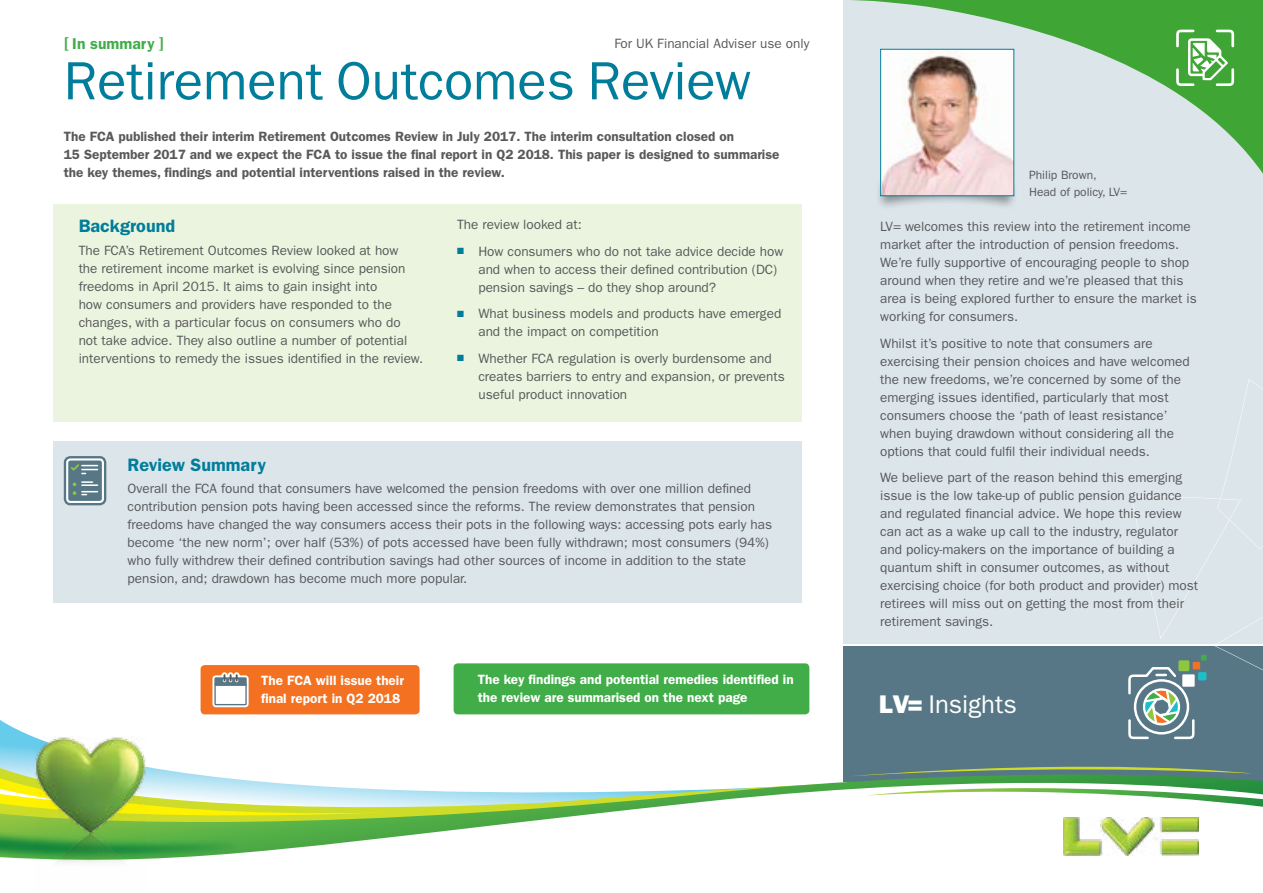
<style>
.page{position:relative;width:1263px;height:893px;background:#fff}
.page>*{position:absolute;margin:0;border:0;box-sizing:border-box;transform-origin:0 0}
.t1{font:54px "ITC Franklin Gothic Std";color:#007d9b}
.t2{font:25.65px "ITC Franklin Gothic Std";color:#fff}
.t3{font:600 18px "ITC Franklin Gothic Std";color:#007d9b}
.t4{font:600 15.75px "ITC Franklin Gothic Std";color:#41ad49}
.t5{font:13.5px/18px "ITC Franklin Gothic Std";color:#58595b}
.t6{font:600 13.5px/18px "ITC Franklin Gothic Std";color:#58595b}
.t7{font:600 13.5px/18px "ITC Franklin Gothic Std";color:#fff}
.t8{font:12px/16.5px "ITC Franklin Gothic Std";color:#58595b}
.s1{color:#007d9b}
.s2{font-family:"ITC Franklin Gothic Std Hvy"}
</style>
<div class="page">
<div style="left:843px;top:0;width:420px;height:643px;background:#dce5ea"></div>
<svg style="left:851px;top:0;width:412px;height:176px"></svg>
<svg style="left:1175px;top:29px;width:60px;height:58px;background:#79c072"></svg>
<div style="left:54px;top:204px;width:747px;height:218px;background:#ebf4de"></div>
<div style="left:843px;top:646px;width:420px;height:136px;background:#577786"></div>
<svg style="left:1127px;top:379px;width:136px;height:361px"></svg>
<svg style="left:0;top:720px;width:35px;height:36px"></svg>
<svg style="left:0;top:756px;width:165px;height:14px"></svg>
<svg style="left:0;top:770px;width:1263px;height:86px"></svg>
<svg style="left:867px;top:784px;width:396px;height:23px"></svg>
<svg style="left:843px;top:766px;width:409px;height:11px"></svg>
<img style="left:0;top:824px;width:289px;height:35px">
<svg style="left:0;top:774px;width:386px;height:50px"></svg>
<img style="left:35px;top:737px;width:111px;height:126px">
<div style="left:876px;top:176px;width:141px;height:35px;background:#000;opacity:.75"></div>
<img style="left:882px;top:51px;width:130px;height:143px">
<div style="left:880px;top:49px;width:134px;height:147px;border:1px solid #007d9b"></div>
<div style="left:454px;top:663px;width:355px;height:51px;background:#41ad49;border-radius:4px"></div>
<div style="left:201px;top:665px;width:219px;height:49px;background:#f37121;border-radius:4px"></div>
<svg style="left:212px;top:672px;width:37px;height:36px"></svg>
<div style="left:53px;top:442px;width:748px;height:161px;background:#dce5ea"></div>
<div style="left:64px;top:456px;width:42px;height:49px;border:7px solid #577786;border-radius:3px"></div>
<div style="left:67px;top:459px;width:36px;height:43px;background:#577786;border-radius:3px"></div>
<div style="left:66px;top:458px;width:38px;height:45px;border:2px solid #fff;border-radius:3px"></div>
<svg style="left:71px;top:464px;width:27px;height:10px"></svg>
<svg style="left:73px;top:481px;width:25px;height:14px"></svg>
<p class="t4" style="left:64px;top:34px;width:102px">[ In summary ]</p>
<p class="t5" style="left:614px;top:34px;width:197px">For UK Financial Adviser use only</p>
<h1 class="t1" style="left:64px;top:50px;width:688px">Retirement Outcomes Review</h1>
<p class="t6" style="left:64px;top:127px;width:717px">The FCA published their interim Retirement Outcomes Review in July 2017. The interim consultation closed on<br>15 September 2017 and we expect the FCA to issue the final report in Q2 2018. This paper is designed to summarise the key themes, findings and potential interventions raised in the review.</p>
<h3 class="t3" style="left:79px;top:216px;width:98px">Background</h3>
<p class="t5" style="left:79px;top:241px;width:346px">The FCA’s Retirement Outcomes Review looked at how<br>the retirement income market is evolving since pension freedoms in April 2015. It aims to gain insight into<br>how consumers and providers have responded to the changes, with a particular focus on consumers who do<br>not take advice. They also outline a number of potential interventions to remedy the issues identified in the review.</p>
<p class="t5" style="left:457px;top:216px;width:126px">The review looked at:</p>
<p class="t5" style="left:478px;top:242px;width:307px;text-indent:-21px"><span class="s1">■</span> How consumers who do not take advice decide how and when to access their defined contribution (DC) pension savings – do they shop around?</p>
<p class="t5" style="left:478px;top:305px;width:304px;text-indent:-21px"><span class="s1">■</span> What business models and products have emerged and the impact on competition</p>
<p class="t5" style="left:478px;top:349px;width:308px;text-indent:-21px"><span class="s1">■</span> Whether FCA regulation is overly burdensome and creates barriers to entry and expansion, or prevents useful product innovation</p>
<h3 class="t3" style="left:128px;top:454px;width:140px">Review Summary</h3>
<p class="t5" style="left:128px;top:480px;width:646px">Overall the FCA found that consumers have welcomed the pension freedoms with over one million defined contribution pension pots having been accessed since the reforms. The review demonstrates that pension freedoms have changed the way consumers access their pots in the following ways: accessing pots early has become ‘the new norm’; over half (53%) of pots accessed have been fully withdrawn; most consumers (94%) who fully withdrew their defined contribution savings had other sources of income in addition to the state pension, and; drawdown has become much more popular.</p>
<p class="t7" style="left:261px;top:671px;width:144px">The FCA will issue their final report in Q2 2018</p>
<p class="t7" style="left:478px;top:671px;width:317px">The key findings and potential remedies identified in the review are summarised on the next page</p>
<p class="t8" style="left:1029px;top:167px;width:100px">Philip Brown,<br>Head of policy, LV=</p>
<p class="t5" style="left:880px;top:218px;width:318px">LV= welcomes this review into the retirement income market after the introduction of pension freedoms.<br>We’re fully supportive of encouraging people to shop around when they retire and we’re pleased that this area is being explored further to ensure the market is working for consumers.</p>
<p class="t5" style="left:880px;top:334px;width:311px">Whilst it’s positive to note that consumers are exercising their pension choices and have welcomed the new freedoms, we’re concerned by some of the emerging issues identified, particularly that most consumers choose the ‘path of least resistance’ when buying drawdown without considering all the options that could fulfil their individual needs.</p>
<p class="t5" style="left:880px;top:469px;width:319px">We believe part of the reason behind this emerging issue is the low take-up of public pension guidance and regulated financial advice. We hope this review can act as a wake up call to the industry, regulator and policy-makers on the importance of building a quantum shift in consumer outcomes, as without exercising choice (for both product and provider) most retirees will miss out on getting the most from their retirement savings.</p>
<h2 class="t2" style="left:879px;top:690px;width:139px"><span class="s2">LV=</span> Insights</h2>
</div>
